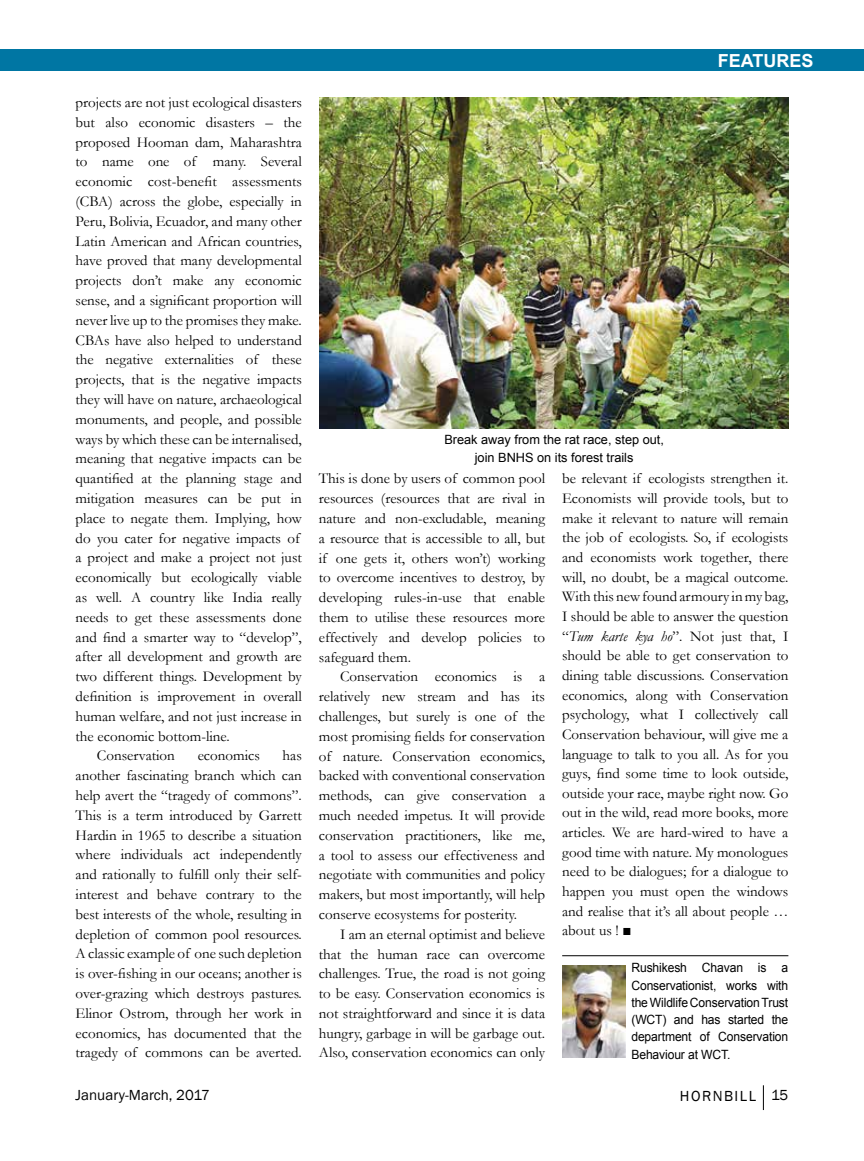
<style>
.page{position:relative;width:864px;height:1161px;background:#fff}
.page>*{position:absolute;margin:0;border:0;box-sizing:border-box;transform-origin:0 0}
.t1{font:700 18px "Arial";color:#fff}
.t2{font:15px/19.8px "Garamond";color:#000;text-align:justify}
.t3{font:15px "Franklin Gothic";color:#000}
.t4{font:15px "Franklin Gothic";letter-spacing:.1em;color:#000}
.t5{font:12.75px/17.2px "Arial";color:#000;text-align:justify;scale:.95 1}
.t6{font:12.75px/18px "Arial";color:#000;text-align:center}
.s1{font-style:italic}
.s2{font-family:"Century Schoolbook"}
</style>
<div class="page">
<div style="left:0;top:50px;width:864px;height:21px;background:#0076a3"></div>
<svg style="left:763px;top:1085px;width:1px;height:25px"></svg>
<img style="left:562px;top:965px;width:64px;height:93px">
<hr style="left:562px;top:955px;width:226px;height:1px;background:#000">
<img style="left:319px;top:97px;width:469px;height:332px">
<p class="t2" style="left:76px;top:92px;width:228px">projects are not just ecological disasters</p>
<p class="t2" style="left:76px;top:112px;width:228px">but also economic disasters – the</p>
<p class="t2" style="left:76px;top:132px;width:228px">proposed Hooman dam, Maharashtra</p>
<p class="t2" style="left:76px;top:151px;width:228px">to name one of many. Several</p>
<p class="t2" style="left:76px;top:171px;width:228px">economic cost-benefit assessments</p>
<p class="t2" style="left:76px;top:191px;width:228px">(CBA) across the globe, especially in</p>
<p class="t2" style="left:76px;top:211px;width:228px">Peru, Bolivia, Ecuador, and many other</p>
<p class="t2" style="left:76px;top:231px;width:228px">Latin American and African countries,</p>
<p class="t2" style="left:76px;top:250px;width:228px">have proved that many developmental</p>
<p class="t2" style="left:76px;top:270px;width:228px">projects don’t make any economic</p>
<p class="t2" style="left:76px;top:290px;width:228px">sense, and a significant proportion will</p>
<p class="t2" style="left:76px;top:310px;width:228px">never live up to the promises they make.</p>
<p class="t2" style="left:76px;top:330px;width:228px">CBAs have also helped to understand</p>
<p class="t2" style="left:76px;top:349px;width:228px">the negative externalities of these</p>
<p class="t2" style="left:76px;top:369px;width:228px">projects, that is the negative impacts</p>
<p class="t2" style="left:76px;top:389px;width:228px">they will have on nature, archaeological</p>
<p class="t2" style="left:76px;top:409px;width:228px">monuments, and people, and possible</p>
<p class="t2" style="left:76px;top:429px;width:228px">ways by which these can be internalised,</p>
<p class="t2" style="left:76px;top:448px;width:228px">meaning that negative impacts can be</p>
<p class="t2" style="left:76px;top:468px;width:228px">quantified at the planning stage and</p>
<p class="t2" style="left:76px;top:488px;width:228px">mitigation measures can be put in</p>
<p class="t2" style="left:76px;top:508px;width:228px">place to negate them. Implying, how</p>
<p class="t2" style="left:76px;top:528px;width:226px">do you cater for negative impacts of</p>
<p class="t2" style="left:76px;top:547px;width:228px">a project and make a project not just</p>
<p class="t2" style="left:76px;top:567px;width:228px">economically but ecologically viable</p>
<p class="t2" style="left:76px;top:587px;width:228px">as well. A country like India really</p>
<p class="t2" style="left:76px;top:607px;width:228px">needs to get these assessments done</p>
<p class="t2" style="left:76px;top:627px;width:228px">and find a smarter way to “develop”,</p>
<p class="t2" style="left:76px;top:646px;width:228px">after all development and growth are</p>
<p class="t2" style="left:76px;top:666px;width:228px">two different things. Development by</p>
<p class="t2" style="left:76px;top:686px;width:228px">definition is improvement in overall</p>
<p class="t2" style="left:76px;top:706px;width:228px">human welfare, and not just increase in</p>
<p class="t2" style="left:76px;top:726px;width:156px">the economic bottom-line.</p>
<p class="t2" style="left:97px;top:745px;width:80px">Conservation</p>
<p class="t2" style="left:198px;top:745px;width:64px">economics</p>
<p class="t2" style="left:76px;top:745px;width:228px;text-indent:207px">has another fascinating branch which can help avert the “tragedy of commons”.<br>This is a term introduced by Garrett Hardin in 1965 to describe a situation where individuals act independently and rationally to fulfill only their self&shy;interest and behave contrary to the best interests of the whole, resulting in depletion of common pool resources.<br>A classic example of one such depletion is over-fishing in our oceans; another is over-grazing which destroys pastures.<br>Elinor Ostrom, through her work in economics, has documented that the tragedy of commons can be averted.</p>
<p class="t1" style="left:718px;top:49px;width:97px">FEATURES</p>
<p class="t6" style="left:444px;top:430px;width:221px">Break away from the rat race, step out, join BNHS on its forest trails</p>
<p class="t2" style="left:319px;top:468px;width:228px">This is done by users of common pool resources (resources that are rival in nature and non-excludable, meaning a resource that is accessible to all, but if one gets it, others won’t) working to overcome incentives to destroy, by developing rules-in-use that enable them to utilise these resources more effectively and develop policies to safeguard them.</p>
<p class="t2" style="left:319px;top:666px;width:228px;text-indent:21px">Conservation economics is a relatively new stream and has its challenges, but surely is one of the most promising fields for conservation of nature. Conservation economics, backed with conventional conservation methods, can give conservation a much needed impetus. It will provide conservation practitioners, like me, a tool to assess our effectiveness and negotiate with communities and policy makers, but most importantly, will help conserve ecosystems for posterity.</p>
<p class="t2" style="left:319px;top:924px;width:228px;text-indent:21px">I am an eternal optimist and believe that the human race can overcome challenges. True, the road is not going to be easy. Conservation economics is not straightforward and since it is data hungry, garbage in will be garbage out.<br>Also, conservation economics can only</p>
<p class="t2" style="left:562px;top:469px;width:228px">be relevant if ecologists strengthen it.<br>Economists will provide tools, but to make it relevant to nature will remain the job of ecologists. So, if ecologists and economists work together, there will, no doubt, be a magical outcome.<br>With this new found armoury in my bag, I should be able to answer the question “<span class="s1">Tum karte kya ho</span>”. Not just that, I should be able to get conservation to dining table discussions. Conservation economics, along with Conservation psychology, what I collectively call Conservation behaviour, will give me a language to talk to you all. As for you guys, find some time to look outside, outside your race, maybe right now. Go out in the wild, read more books, more articles. We are hard-wired to have a good time with nature. My monologues need to be dialogues; for a dialogue to happen you must open the windows and realise that it’s all about people … about us ! <span class="s2">■</span></p>
<p class="t5" style="left:631px;top:959px;width:167px">Rushikesh Chavan is a Conservationist, works with the Wildlife Conservation Trust (WCT) and has started the department of Conservation Behaviour at WCT.</p>
<p class="t3" style="left:76px;top:1086px;width:136px">January-March, 2017</p>
<p class="t4" style="left:680px;top:1086px;width:110px">HORNBILL 15</p>
</div>
